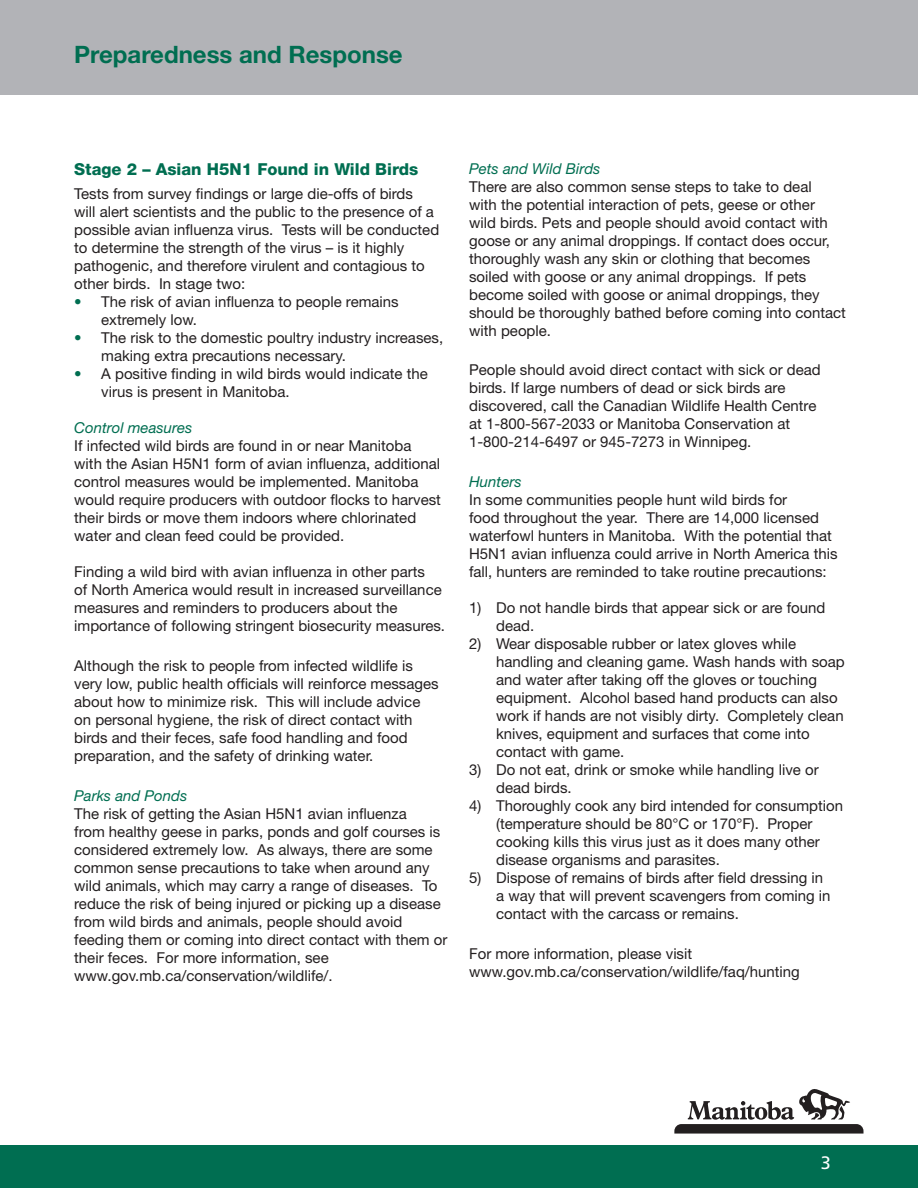
<style>
.page{position:relative;width:918px;height:1188px;background:#fff}
.page>*{position:absolute;margin:0;border:0;box-sizing:border-box;transform-origin:0 0}
.t1{font:700 24px "Helvetica Neue";color:#006e51}
.t2{font:18px "Frutiger";color:#fff}
.t3{font:800 16.5px "Helvetica Neue";color:#006e51}
.t4{font:15px/18px "Helvetica Neue";color:#231f20}
.t5{font:italic 15px "Helvetica Neue";color:#006e51}
.s1{font-weight:700;color:#006e51}
</style>
<div class="page">
<div style="left:0;top:1145px;width:918px;height:43px;background:#006e51"></div>
<div style="left:0;top:0;width:918px;height:94px;background:#b2b3b7"></div>
<svg style="left:674px;top:1089px;width:189px;height:45px"></svg>
<h1 class="t1" style="left:74px;top:40px;width:330px">Preparedness and Response</h1>
<p class="t3" style="left:74px;top:159px;width:346px">Stage 2 – Asian H5N1 Found in Wild Birds</p>
<p class="t4" style="left:74px;top:185px;width:367px">Tests from survey findings or large die-offs of birds<br>will alert scientists and the public to the presence of a possible avian influenza virus. Tests will be conducted to determine the strength of the virus – is it highly pathogenic, and therefore virulent and contagious to other birds. In stage two:</p>
<p class="t4" style="left:101px;top:293px;width:299px;text-indent:-27px"><span class="s1">•</span> The risk of avian influenza to people remains extremely low.</p>
<p class="t4" style="left:101px;top:329px;width:344px;text-indent:-27px"><span class="s1">•</span> The risk to the domestic poultry industry increases, making extra precautions necessary.</p>
<p class="t4" style="left:101px;top:365px;width:328px;text-indent:-27px"><span class="s1">•</span> A positive finding in wild birds would indicate the virus is present in Manitoba.</p>
<p class="t5" style="left:74px;top:419px;width:120px">Control measures</p>
<p class="t4" style="left:74px;top:437px;width:368px">If infected wild birds are found in or near Manitoba with the Asian H5N1 form of avian influenza, additional control measures would be implemented. Manitoba would require producers with outdoor flocks to harvest their birds or move them indoors where chlorinated water and clean feed could be provided.</p>
<p class="t4" style="left:74px;top:563px;width:372px">Finding a wild bird with avian influenza in other parts<br>of North America would result in increased surveillance measures and reminders to producers about the importance of following stringent biosecurity measures.</p>
<p class="t4" style="left:74px;top:656px;width:366px">Although the risk to people from infected wildlife is very low, public health officials will reinforce messages about how to minimize risk. This will include advice on personal hygiene, the risk of direct contact with birds and their feces, safe food handling and food preparation, and the safety of drinking water.</p>
<p class="t5" style="left:74px;top:786px;width:115px">Parks and Ponds</p>
<p class="t4" style="left:74px;top:804px;width:375px">The risk of getting the Asian H5N1 avian influenza<br>from healthy geese in parks, ponds and golf courses is considered extremely low. As always, there are some common sense precautions to take when around any wild animals, which may carry a range of diseases. To reduce the risk of being injured or picking up a disease from wild birds and animals, people should avoid feeding them or coming into direct contact with them or their feces. For more information, see www.gov.mb.ca/conservation/wildlife/.</p>
<p class="t5" style="left:469px;top:159px;width:133px">Pets and Wild Birds</p>
<p class="t4" style="left:469px;top:177px;width:378px">There are also common sense steps to take to deal<br>with the potential interaction of pets, geese or other<br>wild birds. Pets and people should avoid contact with goose or any animal droppings. If contact does occur, thoroughly wash any skin or clothing that becomes soiled with goose or any animal droppings. If pets become soiled with goose or animal droppings, they should be thoroughly bathed before coming into contact with people.</p>
<p class="t4" style="left:469px;top:361px;width:353px">People should avoid direct contact with sick or dead birds. If large numbers of dead or sick birds are discovered, call the Canadian Wildlife Health Centre at 1-800-567-2033 or Manitoba Conservation at 1-800-214-6497 or 945-7273 in Winnipeg.</p>
<p class="t5" style="left:469px;top:473px;width:54px">Hunters</p>
<p class="t4" style="left:469px;top:490px;width:370px">In some communities people hunt wild birds for<br>food throughout the year. There are 14,000 licensed waterfowl hunters in Manitoba. With the potential that H5N1 avian influenza could arrive in North America this fall, hunters are reminded to take routine precautions:</p>
<p class="t4" style="left:496px;top:598px;width:331px;text-indent:-27px">1) Do not handle birds that appear sick or are found dead.</p>
<p class="t4" style="left:496px;top:634px;width:350px;text-indent:-27px">2) Wear disposable rubber or latex gloves while handling and cleaning game. Wash hands with soap and water after taking off the gloves or touching equipment. Alcohol based hand products can also work if hands are not visibly dirty. Completely clean knives, equipment and surfaces that come into contact with game.</p>
<p class="t4" style="left:496px;top:760px;width:324px;text-indent:-27px">3) Do not eat, drink or smoke while handling live or dead birds.</p>
<p class="t4" style="left:496px;top:796px;width:349px;text-indent:-27px">4) Thoroughly cook any bird intended for consumption (temperature should be 80°C or 170°F). Proper cooking kills this virus just as it does many other disease organisms and parasites.</p>
<p class="t4" style="left:496px;top:868px;width:336px;text-indent:-27px">5) Dispose of remains of birds after field dressing in a way that will prevent scavengers from coming in contact with the carcass or remains.</p>
<p class="t4" style="left:469px;top:944px;width:332px">For more information, please visit www.gov.mb.ca/conservation/wildlife/faq/hunting</p>
<p class="t2" style="left:821px;top:1152px;width:12px">3</p>
</div>
